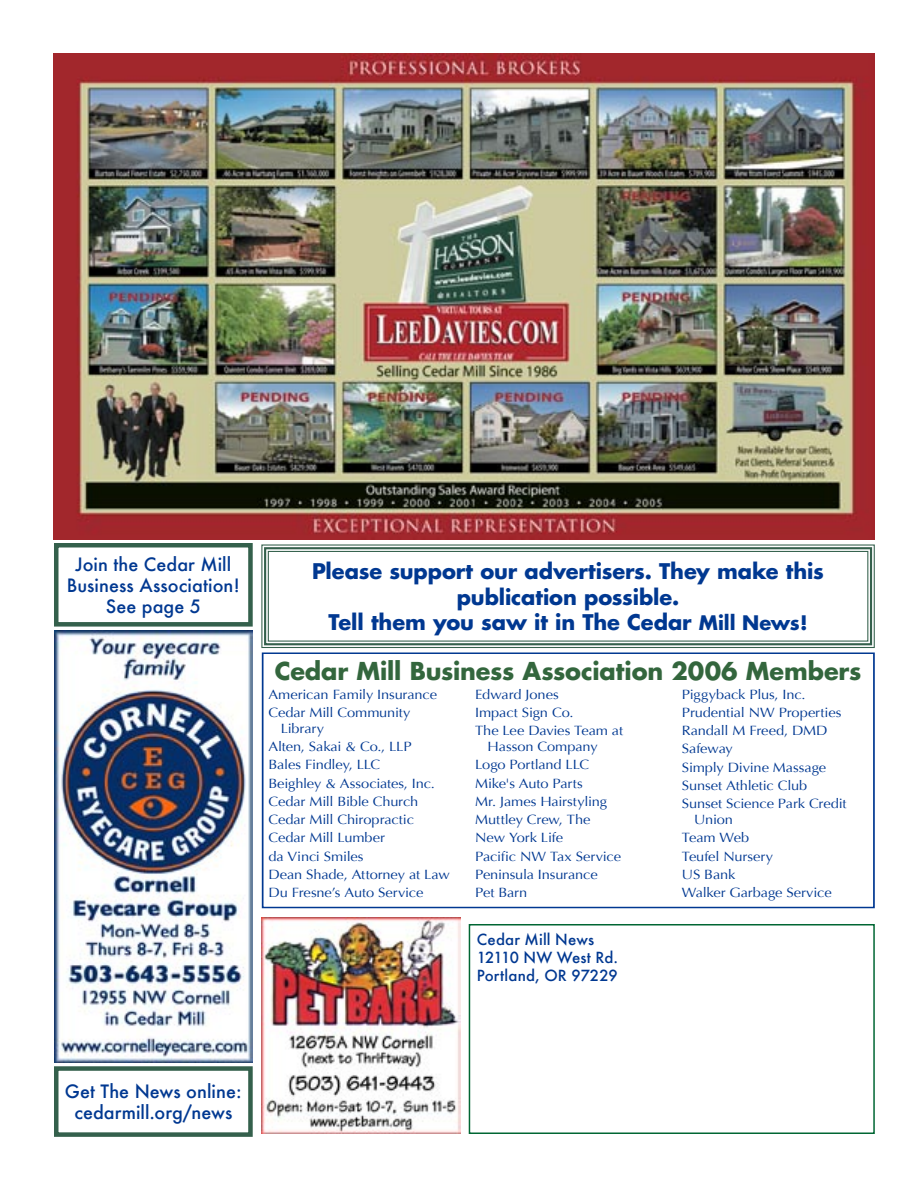
<style>
.page{position:relative;width:918px;height:1188px;background:#fff}
.page>*{position:absolute;margin:0;border:0;box-sizing:border-box;transform-origin:0 0}
.t1{font:700 24px "Futura";letter-spacing:-.005em;color:#33663d}
.t2{font:700 21px/25.2px "Futura";letter-spacing:-.005em;color:#003891;text-align:center}
.t3{font:500 18px/21px "Futura";letter-spacing:.005em;color:#003891;text-align:center}
.t4{font:500 15px/18px "Futura";letter-spacing:.01em;color:#003891}
.t5{font:13.35px/18.1px "Optima";letter-spacing:-.01em;color:#003891;scale:1.09 1}
.s1{font-size:19.5px}
</style>
<div class="page">
<div style="left:469px;top:924px;width:406px;height:210px;border:2px solid #063"></div>
<div style="left:54px;top:1066px;width:199px;height:71px;border:4px solid #34604c"></div>
<img style="left:54px;top:630px;width:199px;height:432px">
<div style="left:54px;top:543px;width:199px;height:84px;border:4px solid #34604c"></div>
<div style="left:262px;top:652px;width:613px;height:256px;border:2px solid #003891"></div>
<svg style="left:261px;top:544px;width:614px;height:104px"></svg>
<div style="left:264px;top:547px;width:608px;height:98px;border:2px solid #34604c"></div>
<div style="left:268px;top:551px;width:600px;height:91px;border:1px solid #34604c"></div>
<img style="left:54px;top:54px;width:821px;height:486px">
<img style="left:261px;top:918px;width:199px;height:216px">
<h3 class="t3" style="left:67px;top:554px;width:175px">Join the Cedar Mill<br>Business Association!<br>See page 5</h3>
<h2 class="t2" style="left:312px;top:558px;width:513px">Please support our advertisers. They make this publication possible.<br>Tell them you saw it in The Cedar <span class="s1">Mill News!</span></h2>
<h1 class="t1" style="left:275px;top:654px;width:588px">Cedar Mill Business Association 2006 Members</h1>
<p class="t5" style="left:268px;top:685px;width:156px">American Family Insurance<br>Cedar Mill Community</p>
<p class="t5" style="left:268px;top:720px;width:168px;text-indent:12px">Library<br>Alten, Sakai &amp; Co., LLP<br>Bales Findley, LLC<br>Beighley &amp; Associates, Inc.<br>Cedar Mill Bible Church<br>Cedar Mill Chiropractic<br>Cedar Mill Lumber<br>da Vinci Smiles<br>Dean Shade, Attorney at Law<br>Du Fresne’s Auto Service</p>
<p class="t5" style="left:475px;top:685px;width:137px">Edward Jones<br>Impact Sign Co.<br>The Lee Davies Team at</p>
<p class="t5" style="left:475px;top:738px;width:135px;text-indent:12px">Hasson Company<br>Logo Portland LLC<br>Mike's Auto Parts<br>Mr. James Hairstyling<br>Muttley Crew, The<br>New York Life<br>Pacific NW Tax Service<br>Peninsula Insurance<br>Pet Barn</p>
<p class="t4" style="left:477px;top:930px;width:143px">Cedar Mill News<br>12110 NW West Rd.<br>Portland, OR 97229</p>
<p class="t5" style="left:682px;top:685px;width:153px">Piggyback Plus, Inc.<br>Prudential NW Properties<br>Randall M Freed, DMD<br>Safeway<br>Simply Divine Massage<br>Sunset Athletic Club<br>Sunset Science Park Credit</p>
<p class="t5" style="left:682px;top:811px;width:139px;text-indent:12px">Union<br>Team Web<br>Teufel Nursery<br>US Bank<br>Walker Garbage Service</p>
<h3 class="t3" style="left:65px;top:1081px;width:178px">Get The News online: cedarmill.org/news</h3>
</div>
